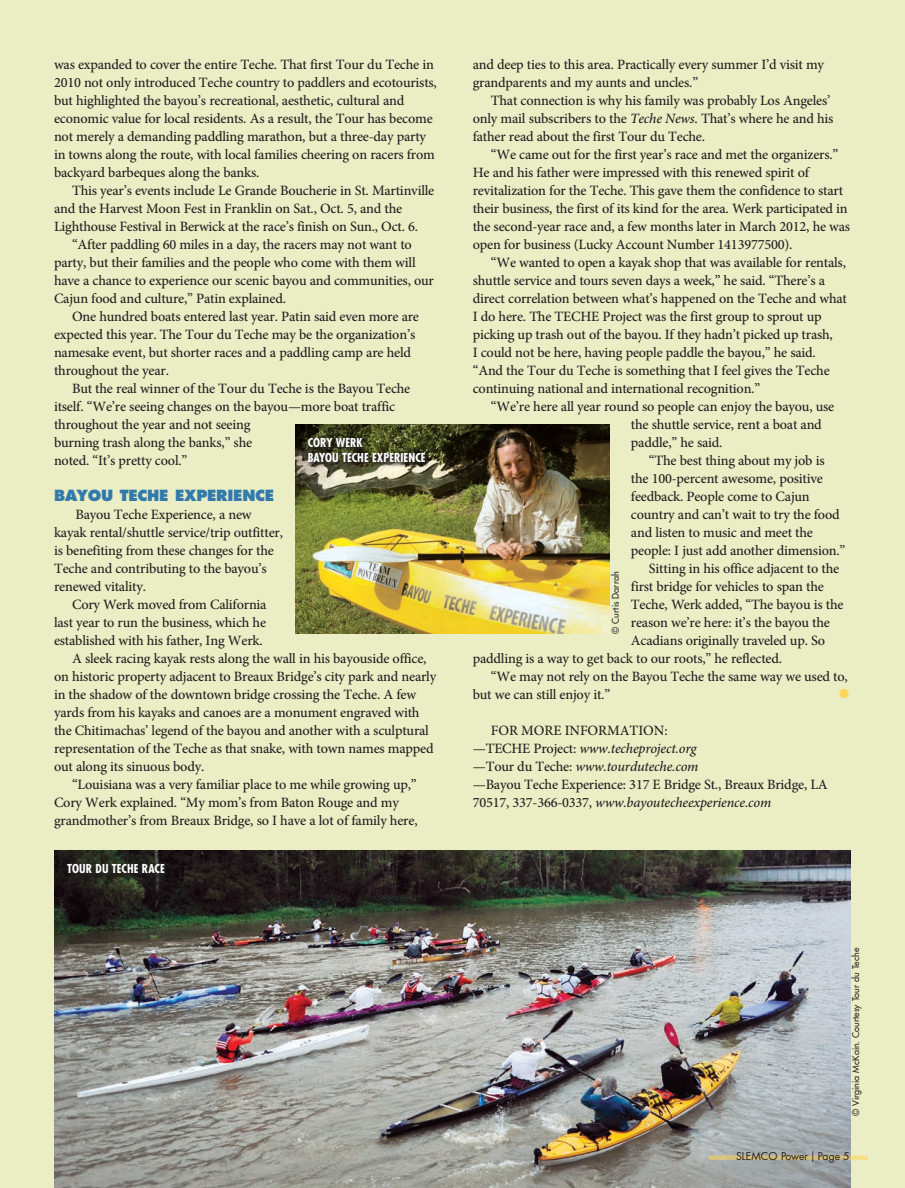
<style>
.page{position:relative;width:905px;height:1188px;background:#fff}
.page>*{position:absolute;margin:0;border:0;box-sizing:border-box;transform-origin:0 0}
.t1{font:500 34.5px "Minion Pro";color:#fed559}
.t2{font:800 15px "Futura";letter-spacing:-.015em;color:#327aac}
.Body_Copy{font:500 14.25px/18px "Minion Pro";letter-spacing:-.015em;color:#231f20}
.t3{font:italic 500 14.25px "Minion Pro";letter-spacing:-.015em;color:#231f20}
.Body_Copy-2{font:700 condensed 12px "Futura";letter-spacing:.005em;color:#fff}
.t4{font:10.5px "Futura";color:#231f20}
.Body_Copy-3{font:9px "Futura";letter-spacing:.005em;color:#231f20}
.s1{font-style:italic}
.s2{font-style:normal}
</style>
<div class="page">
<div style="left:0;top:0;width:904px;height:1188px;background:#ebeec5"></div>
<img style="left:54px;top:850px;width:796px;height:338px">
<svg style="left:708px;top:1155px;width:159px;height:5px"></svg>
<div style="left:65px;top:862px;width:104px;height:17px;background:#231f20;opacity:.75"></div>
<img style="left:296px;top:424px;width:313px;height:210px">
<div style="left:306px;top:436px;width:124px;height:32px;background:#231f20;opacity:.75"></div>
<p class="Body_Copy" style="left:54px;top:55px;width:384px">was expanded to cover the entire Teche. That first Tour du Teche in 2010 not only introduced Teche country to paddlers and ecotourists, but highlighted the bayou’s recreational, aesthetic, cultural and economic value for local residents. As a result, the Tour has become not merely a demanding paddling marathon, but a three-day party in towns along the route, with local families cheering on racers from backyard barbeques along the banks.</p>
<p class="Body_Copy" style="left:54px;top:181px;width:382px;text-indent:18px">This year’s events include Le Grande Boucherie in St. Martinville and the Harvest Moon Fest in Franklin on Sat., Oct. 5, and the<br>Lighthouse Festival in Berwick at the race’s finish on Sun., Oct. 6.</p>
<p class="Body_Copy" style="left:54px;top:235px;width:381px;text-indent:18px">“After paddling 60 miles in a day, the racers may not want to party, but their families and the people who come with them will have a chance to experience our scenic bayou and communities, our Cajun food and culture,” Patin explained.</p>
<p class="Body_Copy" style="left:54px;top:307px;width:366px;text-indent:18px">One hundred boats entered last year. Patin said even more are expected this year. The Tour du Teche may be the organization’s namesake event, but shorter races and a paddling camp are held throughout the year.</p>
<p class="Body_Copy" style="left:54px;top:379px;width:358px;text-indent:18px">But the real winner of the Tour du Teche is the Bayou Teche itself. “We’re seeing changes on the bayou—more boat traffic throughout the year and not seeing<br>burning trash along the banks,” she<br>noted. “It’s pretty cool.”</p>
<p class="t2" style="left:54px;top:486px;width:222px">BAYOU TECHE EXPERIENCE</p>
<p class="Body_Copy" style="left:54px;top:505px;width:230px;text-indent:21px">Bayou Teche Experience, a new kayak rental/shuttle service/trip outfitter, is benefiting from these changes for the Teche and contributing to the bayou’s renewed vitality.</p>
<p class="Body_Copy" style="left:54px;top:595px;width:214px;text-align:justify;text-indent:18px">Cory Werk moved from California last year to run the business, which he established with his father, Ing Werk.</p>
<p class="Body_Copy" style="left:54px;top:649px;width:384px;text-indent:18px">A sleek racing kayak rests along the wall in his bayouside office, on historic property adjacent to Breaux Bridge’s city park and nearly in the shadow of the downtown bridge crossing the Teche. A few yards from his kayaks and canoes are a monument engraved with the Chitimachas’ legend of the bayou and another with a sculptural representation of the Teche as that snake, with town names mapped out along its sinuous body.</p>
<p class="Body_Copy" style="left:54px;top:775px;width:365px;text-indent:18px">“Louisiana was a very familiar place to me while growing up,”<br>Cory Werk explained. “My mom’s from Baton Rouge and my grandmother’s from Breaux Bridge, so I have a lot of family here,</p>
<p class="Body_Copy-2" style="left:308px;top:435px;width:56px">CORY WERK</p>
<p class="Body_Copy-2" style="left:308px;top:450px;width:119px">BAYOU TECHE EXPERIENCE</p>
<p class="Body_Copy-2" style="left:67px;top:861px;width:99px">TOUR DU TECHE RACE</p>
<p class="Body_Copy" style="left:472px;top:55px;width:353px">and deep ties to this area. Practically every summer I’d visit my grandparents and my aunts and uncles.”</p>
<p class="Body_Copy" style="left:472px;top:91px;width:362px;text-indent:18px">That connection is why his family was probably Los Angeles’ only mail subscribers to the <span class="s1">Teche News</span>. That’s where he and his father read about the first Tour du Teche.</p>
<p class="Body_Copy" style="left:472px;top:145px;width:379px;text-indent:18px">“We came out for the first year’s race and met the organizers.” He and his father were impressed with this renewed spirit of revitalization for the Teche. This gave them the confidence to start their business, the first of its kind for the area. Werk participated in the second-year race and, a few months later in March 2012, he was open for business (Lucky Account Number 1413977500).</p>
<p class="Body_Copy" style="left:472px;top:253px;width:376px;text-indent:18px">“We wanted to open a kayak shop that was available for rentals, shuttle service and tours seven days a week,” he said. “There’s a direct correlation between what’s happened on the Teche and what I do here. The TECHE Project was the first group to sprout up picking up trash out of the bayou. If they hadn’t picked up trash,<br>I could not be here, having people paddle the bayou,” he said. “And the Tour du Teche is something that I feel gives the Teche continuing national and international recognition.”</p>
<p class="Body_Copy" style="left:631px;top:397px;width:205px;text-indent:-140px">“We’re here all year round so people can enjoy the bayou, use the shuttle service, rent a boat and paddle,” he said.</p>
<p class="Body_Copy" style="left:631px;top:451px;width:216px;text-indent:18px">“The best thing about my job is the 100-percent awesome, positive feedback. People come to Cajun country and can’t wait to try the food and listen to music and meet the people: I just add another dimension.”</p>
<p class="Body_Copy" style="left:649px;top:559px;width:192px">Sitting in his office adjacent to the</p>
<p class="Body_Copy" style="left:631px;top:577px;width:194px">first bridge for vehicles to span the</p>
<p class="Body_Copy" style="left:631px;top:595px;width:214px">Teche, Werk added, “The bayou is the</p>
<p class="Body_Copy" style="left:631px;top:613px;width:200px">reason we’re here: it’s the bayou the</p>
<p class="Body_Copy" style="left:631px;top:631px;width:195px">Acadians originally traveled up. So</p>
<p class="Body_Copy" style="left:472px;top:649px;width:311px">paddling is a way to get back to our roots,” he reflected.</p>
<p class="Body_Copy" style="left:472px;top:667px;width:376px;text-indent:18px">“We may not rely on the Bayou Teche the same way we used to, but we can still enjoy it.”</p>
<p class="Body_Copy-3" style="left:609px;top:634px;width:64px;rotate:-90deg">© Curtis Darrah</p>
<p class="t1" style="left:837px;top:667px;width:15px">•</p>
<p class="Body_Copy" style="left:491px;top:721px;width:178px">FOR MORE INFORMATION:</p>
<p class="t3" style="left:472px;top:738px;width:225px"><span class="s2">—TECHE Project:</span> www.techeproject.org</p>
<p class="t3" style="left:472px;top:756px;width:227px"><span class="s2">—Tour du Teche:</span> www.tourduteche.com</p>
<p class="Body_Copy" style="left:472px;top:775px;width:356px">—Bayou Teche Experience: 317 E Bridge St., Breaux Bridge, LA<br>70517, 337-366-0337, <span class="s1">www.bayoutecheexperience.com</span></p>
<p class="Body_Copy-3" style="left:850px;top:1116px;width:170px;rotate:-90deg">© Virginia McKain. Courtesy Tour du Teche</p>
<p class="t4" style="left:736px;top:1149px;width:115px">SLEMCO Power ❘ Page 5</p>
</div>
